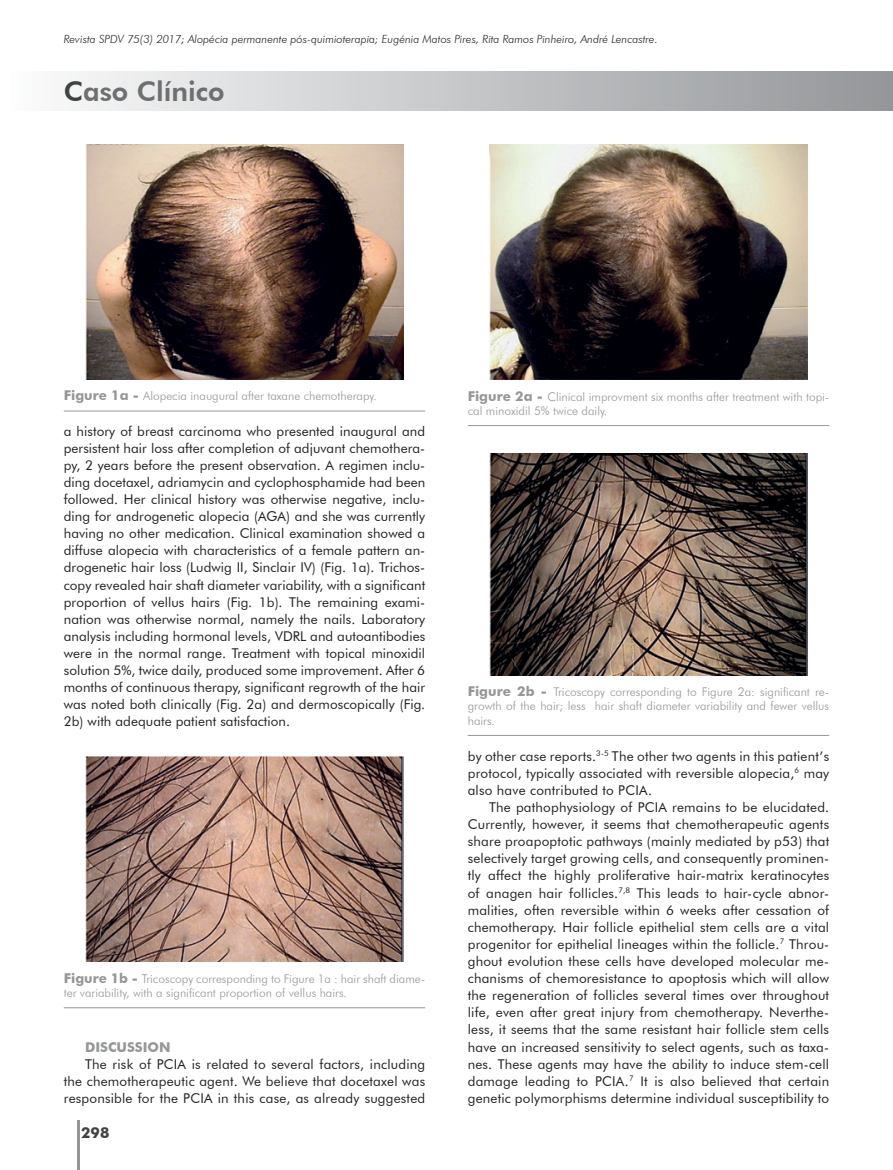
<style>
.page{position:relative;width:893px;height:1170px;background:#fff}
.page>*{position:absolute;margin:0;border:0;box-sizing:border-box;transform-origin:0 0}
.t1{font:800 27px "Futura BT";color:#6d6f71}
.t2{font:700 15px "Futura BT";color:#414142}
.t3{font:13.5px/17.1px "Futura BT";letter-spacing:.015em;color:#231f20;text-align:justify}
.t4{font:700 13.5px "Futura BT";color:#949698}
.t5{font:300 12px/14.4px "Futura BT";color:#949698}
.t6{font:italic 300 11.25px "Futura BT";color:#231f20}
.s1{color:#414142}
.s2{font-weight:700;font-size:13.5px}
</style>
<div class="page">
<hr style="left:77px;top:1120px;width:3px;height:49px;background:#949698">
<div style="left:0;top:72px;width:893px;height:38px;background:linear-gradient(to right,#fdfdfd,#939598)"></div>
<hr style="left:64px;top:411px;width:361px;height:1px;background:#949698">
<img style="left:86px;top:144px;width:317px;height:235px">
<hr style="left:64px;top:1007px;width:361px;height:1px;background:#949698">
<img style="left:86px;top:756px;width:317px;height:205px">
<hr style="left:468px;top:425px;width:361px;height:1px;background:#949698">
<img style="left:489px;top:145px;width:318px;height:234px">
<hr style="left:468px;top:735px;width:361px;height:1px;background:#949698">
<img style="left:489px;top:453px;width:318px;height:222px">
<p class="t6" style="left:64px;top:32px;width:596px">Revista SPDV 75(3) 2017; Alopécia permanente pós-quimioterapia; Eugénia Matos Pires, Rita Ramos Pinheiro, André Lencastre.</p>
<h1 class="t1" style="left:64px;top:75px;width:162px"><span class="s1">C</span>aso Clínico</h1>
<p class="t5" style="left:64px;top:389px;width:315px"><span class="s2">Figure 1a -</span> Alopecia inaugural after taxane chemotherapy.</p>
<p class="t3" style="left:64px;top:422px;width:363px">a history of breast carcinoma who presented inaugural and persistent hair loss after completion of adjuvant chemothera&shy;py, 2 years before the present observation. A regimen inclu&shy;ding docetaxel, adriamycin and cyclophosphamide had been followed. Her clinical history was otherwise negative, inclu&shy;ding for androgenetic alopecia (AGA) and she was currently having no other medication. Clinical examination showed a diffuse alopecia with characteristics of a female pattern an&shy;drogenetic hair loss (Ludwig II, Sinclair IV) (Fig. 1a). Trichos&shy;copy revealed hair shaft diameter variability, with a significant proportion of vellus hairs (Fig. 1b). The remaining exami&shy;nation was otherwise normal, namely the nails. Laboratory analysis including hormonal levels, VDRL and autoantibodies were in the normal range. Treatment with topical minoxidil solution 5%, twice daily, produced some improvement. After 6 months of continuous therapy, significant regrowth of the hair was noted both clinically (Fig. 2a) and dermoscopically (Fig.<br>2b) with adequate patient satisfaction.</p>
<p class="t5" style="left:64px;top:971px;width:363px"><span class="s2">Figure 1b -</span> Tricoscopy corresponding to Figure 1a : hair shaft diame&shy;ter variability, with a significant proportion of vellus hairs.</p>
<p class="t4" style="left:85px;top:1038px;width:87px">DISCUSSION</p>
<p class="t3" style="left:64px;top:1055px;width:363px;text-indent:21px">The risk of PCIA is related to several factors, including the chemotherapeutic agent. We believe that docetaxel was responsible for the PCIA in this case, as already suggested</p>
<p class="t2" style="left:81px;top:1123px;width:30px">298</p>
<p class="t5" style="left:468px;top:389px;width:363px"><span class="s2">Figure 2a -</span> Clinical improvment six months after treatment with topi&shy;cal minoxidil 5% twice daily.</p>
<p class="t5" style="left:468px;top:684px;width:363px;text-align:justify"><span class="s2">Figure 2b -</span> Tricoscopy corresponding to Figure 2a: significant re&shy;growth of the hair; less hair shaft diameter variability and fewer vellus hairs.</p>
<p class="t3" style="left:468px;top:747px;width:363px">by other case reports.<sup>3-5</sup> The other two agents in this patient’s protocol, typically associated with reversible alopecia,<sup>6</sup> may also have contributed to PCIA.</p>
<p class="t3" style="left:468px;top:798px;width:363px;text-indent:21px">The pathophysiology of PCIA remains to be elucidated.<br>Currently, however, it seems that chemotherapeutic agents share proapoptotic pathways (mainly mediated by p53) that selectively target growing cells, and consequently prominen&shy;tly affect the highly proliferative hair-matrix keratinocytes of anagen hair follicles.<sup>7,8</sup> This leads to hair-cycle abnor&shy;malities, often reversible within 6 weeks after cessation of chemotherapy. Hair follicle epithelial stem cells are a vital progenitor for epithelial lineages within the follicle.<sup>7</sup> Throu&shy;ghout evolution these cells have developed molecular me&shy;chanisms of chemoresistance to apoptosis which will allow the regeneration of follicles several times over throughout life, even after great injury from chemotherapy. Neverthe&shy;less, it seems that the same resistant hair follicle stem cells have an increased sensitivity to select agents, such as taxa&shy;nes. These agents may have the ability to induce stem-cell damage leading to PCIA.<sup>7</sup> It is also believed that certain genetic polymorphisms determine individual susceptibility to</p>
</div>
